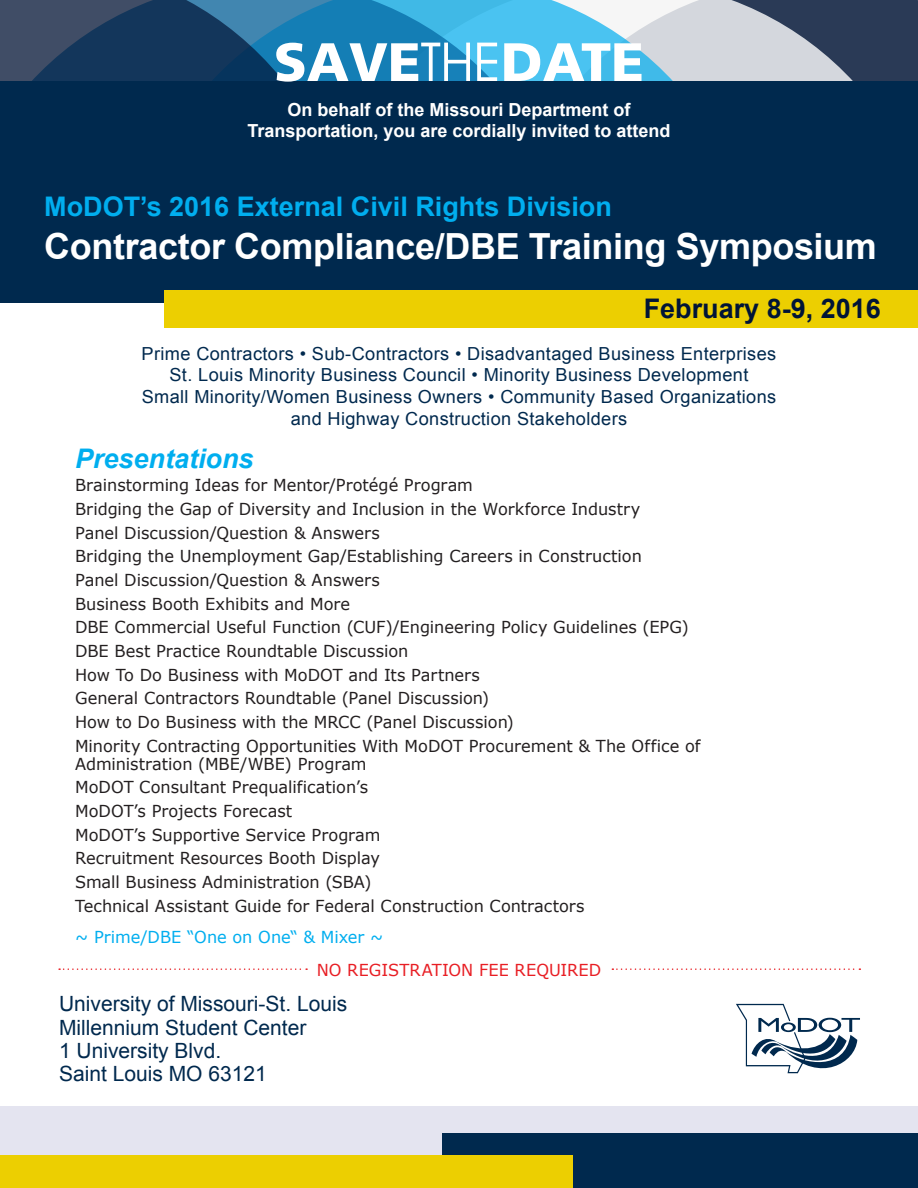
<style>
.page{position:relative;width:918px;height:1188px;background:#fff}
.page>*{position:absolute;margin:0;border:0;box-sizing:border-box;transform-origin:0 0}
.t1{font:900 54px "Frutiger";color:#fff}
.t2{font:700 36px "Arial";letter-spacing:-.01em;color:#fff}
.t3{font:700 27px "Arial";color:#00aeef}
.t4{font:700 27px "Arial";color:#001437}
.t5{font:italic 700 27px "Arial";color:#00aeef}
.t6{font:21px "Arial";color:#00294e}
.t7{font:18px/21.6px "Arial";letter-spacing:.02em;color:#00294e;text-align:center}
.t8{font:700 18px/21px "Arial";color:#fff;text-align:center}
.t9{font:16.5px/18px "Verdana";color:#231f20}
.t10{font:16.5px "Verdana";letter-spacing:-.005em;color:#00aeef}
.t11{font:16.5px "Verdana";color:#e81e24}
.s1{font-family:"Decker";font-weight:400}
</style>
<div class="page">
<div style="left:0;top:81px;width:918px;height:221px;background:#00294e"></div>
<div style="left:0;top:1106px;width:918px;height:81px;background:#e4e4f0"></div>
<div style="left:165px;top:291px;width:753px;height:37px;background:#eccf01"></div>
<div style="left:443px;top:1133px;width:475px;height:55px;background:#00294e"></div>
<div style="left:0;top:1156px;width:572px;height:32px;background:#eccf01"></div>
<svg style="left:736px;top:1004px;width:124px;height:70px"></svg>
<svg style="left:612px;top:968px;width:248px;height:2px"></svg>
<svg style="left:59px;top:968px;width:248px;height:2px"></svg>
<svg style="left:757px;top:0;width:161px;height:81px;background:#5b677d"></svg>
<svg style="left:577px;top:0;width:180px;height:81px;fill:#d4d7dd"></svg>
<svg style="left:352px;top:0;width:225px;height:81px;background:#34a6d8"></svg>
<svg style="left:0;top:0;width:352px;height:81px;background:#215279"></svg>
<p class="t1" style="left:274px;top:29px;width:372px">SAVE<span class="s1">THE</span>DATE</p>
<p class="t8" style="left:247px;top:99px;width:425px">On behalf of the Missouri Department of<br>Transportation, you are cordially invited to attend</p>
<p class="t3" style="left:44px;top:188px;width:569px">MoDOT’s 2016 External Civil Rights Division</p>
<p class="t2" style="left:44px;top:222px;width:834px">Contractor Compliance/DBE Training Symposium</p>
<p class="t4" style="left:644px;top:290px;width:239px">February 8-9, 2016</p>
<p class="t7" style="left:142px;top:343px;width:636px">Prime Contractors • Sub-Contractors • Disadvantaged Business Enterprises St. Louis Minority Business Council • Minority Business Development<br>Small Minority/Women Business Owners • Community Based Organizations and Highway Construction Stakeholders</p>
<p class="t5" style="left:75px;top:440px;width:180px">Presentations</p>
<p class="t9" style="left:75px;top:476px;width:399px">Brainstorming Ideas for Mentor/Protégé Program</p>
<p class="t9" style="left:75px;top:500px;width:567px">Bridging the Gap of Diversity and Inclusion in the Workforce Industry</p>
<p class="t9" style="left:75px;top:524px;width:306px">Panel Discussion/Question &amp; Answers</p>
<p class="t9" style="left:75px;top:547px;width:568px">Bridging the Unemployment Gap/Establishing Careers in Construction</p>
<p class="t9" style="left:75px;top:571px;width:306px">Panel Discussion/Question &amp; Answers</p>
<p class="t9" style="left:75px;top:595px;width:277px">Business Booth Exhibits and More</p>
<p class="t9" style="left:75px;top:618px;width:615px">DBE Commercial Useful Function (CUF)/Engineering Policy Guidelines (EPG)</p>
<p class="t9" style="left:75px;top:642px;width:335px">DBE Best Practice Roundtable Discussion</p>
<p class="t9" style="left:75px;top:666px;width:406px">How To Do Business with MoDOT and Its Partners</p>
<p class="t9" style="left:75px;top:689px;width:416px">General Contractors Roundtable (Panel Discussion)</p>
<p class="t9" style="left:75px;top:713px;width:440px">How to Do Business with the MRCC (Panel Discussion)</p>
<p class="t9" style="left:75px;top:737px;width:627px">Minority Contracting Opportunities With MoDOT Procurement &amp; The Office of<br>Administration (MBE/WBE) Program</p>
<p class="t9" style="left:75px;top:778px;width:295px">MoDOT Consultant Prequalification’s</p>
<p class="t9" style="left:75px;top:802px;width:219px">MoDOT’s Projects Forecast</p>
<p class="t9" style="left:75px;top:826px;width:307px">MoDOT’s Supportive Service Program</p>
<p class="t9" style="left:75px;top:849px;width:307px">Recruitment Resources Booth Display</p>
<p class="t9" style="left:75px;top:873px;width:298px">Small Business Administration (SBA)</p>
<p class="t9" style="left:75px;top:897px;width:511px">Technical Assistant Guide for Federal Construction Contractors</p>
<p class="t10" style="left:75px;top:926px;width:310px">~ Prime/DBE “One on One“ &amp; Mixer ~</p>
<p class="t11" style="left:317px;top:959px;width:286px">NO REGISTRATION FEE REQUIRED</p>
<p class="t6" style="left:59px;top:990px;width:290px">University of Missouri-St. Louis</p>
<p class="t6" style="left:59px;top:1013px;width:249px">Millennium Student Center</p>
<p class="t6" style="left:59px;top:1037px;width:164px">1 University Blvd.</p>
<p class="t6" style="left:59px;top:1060px;width:209px">Saint Louis MO 63121</p>
</div>
